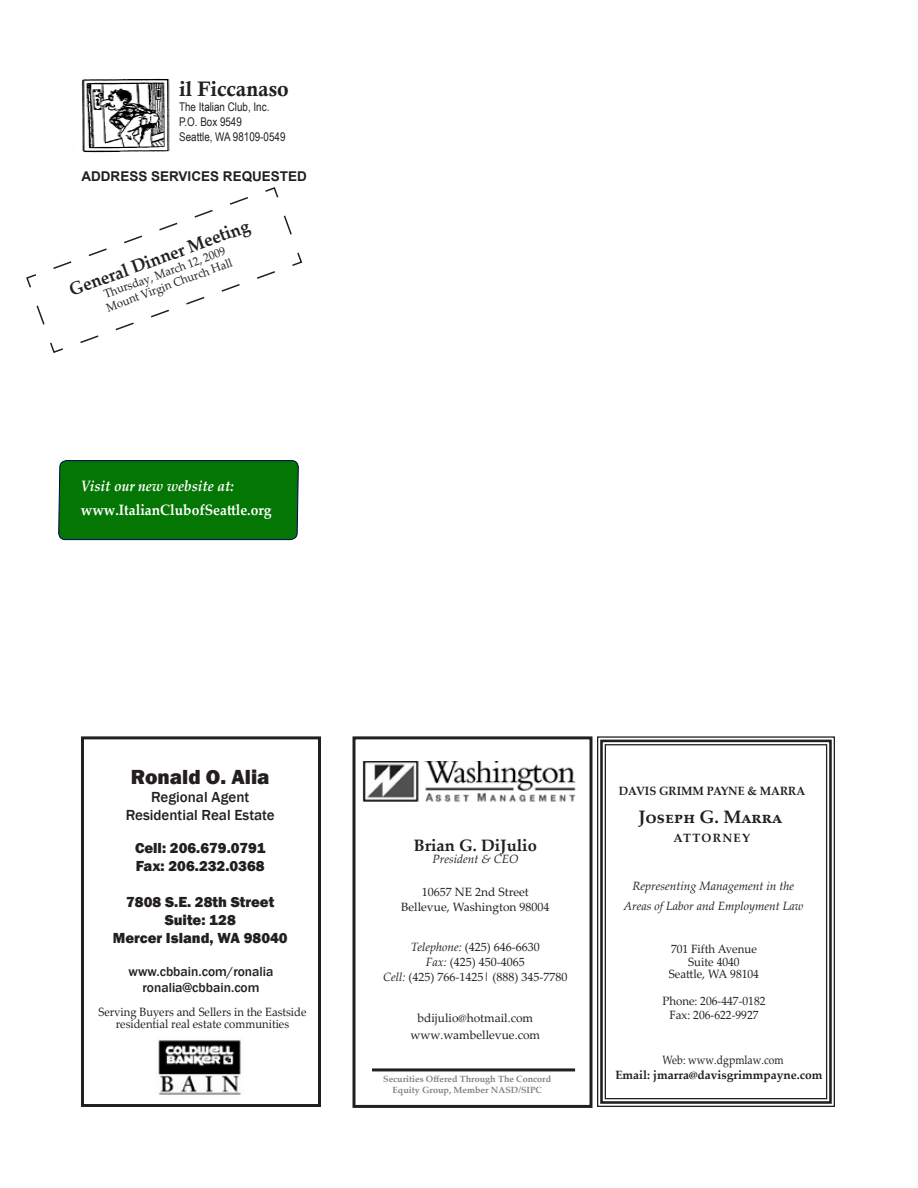
<style>
.page{position:relative;width:918px;height:1188px;background:#fff}
.page>*{position:absolute;margin:0;border:0;box-sizing:border-box;transform-origin:0 0}
.t1{font:800 21px "Franklin Gothic";color:#231f20}
.t2{font:21px "Calis MT Bol";color:#231f20}
.t3{font:700 18px "Palatino Linotype";color:#231f20;scale:.94 1}
.t4{font:700 18px "Palatino Linotype";color:#231f20}
.t5{font:700 16.5px "Palatino Linotype";color:#231f20}
.t6{font:800 15px/18px "Franklin Gothic";color:#231f20}
.t7{font:500 15px/18px "Franklin Gothic";color:#231f20;text-align:center}
.t8{font:700 15px "Palatino Linotype";color:#fff;scale:.92 1}
.t9{font:italic 700 15px "Palatino Linotype";color:#fff;scale:.92 1}
.t10{font:500 13.5px/16.5px "Franklin Gothic";color:#231f20;text-align:center}
.t11{font:700 13.5px "Arial";color:#231f20}
.t12{font:12px/15px "Palatino Linotype";color:#231f20;text-align:center}
.t13{font:12px/13.5px "Palatino Linotype";color:#231f20;scale:.94 1}
.t14{font:12px/13.5px "Palatino Linotype";color:#231f20;text-align:center;scale:.96 1}
.t15{font:italic 12px/19.5px "Palatino Linotype";color:#231f20;text-align:center}
.t16{font:12px/15px "Arial Narrow";color:#231f20}
.t17{font:700 12px "Palatino Linotype";color:#231f20}
.t18{font:700 12px "Palatino Linotype";color:#231f20;scale:.95 1}
.t19{font:12px "Palatino Linotype";color:#231f20;scale:.87 1}
.t20{font:700 9px/10.8px "Palatino Linotype";color:#808285;text-align:center}
.s1{font-style:italic}
</style>
<div class="page">
<img style="left:73px;top:78px;width:97px;height:75px">
<svg style="left:26px;top:187px;width:277px;height:166px"></svg>
<div style="left:58px;top:460px;width:241px;height:80px;background:#037603"></div>
<div style="left:81px;top:736px;width:240px;height:371px;border:3px solid #231f20"></div>
<img style="left:158px;top:1040px;width:83px;height:55px">
<div style="left:352px;top:736px;width:240px;height:372px;border:3px solid #231f20"></div>
<hr style="left:372px;top:1068px;width:203px;height:3px;background:#231f20">
<img style="left:362px;top:762px;width:214px;height:40px">
<svg style="left:597px;top:736px;width:238px;height:371px"></svg>
<div style="left:600px;top:740px;width:232px;height:364px;border:3px solid #231f20"></div>
<div style="left:605px;top:744px;width:222px;height:355px;border:1px solid #231f20"></div>
<h1 class="t2" style="left:179px;top:77px;width:111px">il Ficcanaso</h1>
<p class="t16" style="left:179px;top:99px;width:108px">The Italian Club, Inc.<br>P.O. Box 9549<br>Seattle, WA 98109-0549</p>
<p class="t11" style="left:81px;top:168px;width:11px">ADD</p>
<p class="t11" style="left:111px;top:168px;width:196px">RESS SERVIC ES REQUESTED</p>
<h2 class="t3" style="left:65px;top:278px;width:204px;rotate:-20deg">General Dinner Meeting</h2>
<p class="t13" style="left:100px;top:288px;width:143px;rotate:-20deg">Thursday, March 12, 2009<br>Mount Virgin Church Hall</p>
<p class="t9" style="left:81px;top:476px;width:168px">Visit our new website at:</p>
<p class="t8" style="left:81px;top:499px;width:208px">www.ItalianClubofSeattle.org</p>
<h1 class="t1" style="left:131px;top:764px;width:140px">Ronald O. Alia</h1>
<p class="t7" style="left:126px;top:789px;width:151px">Regional Agent<br>Residential Real Estate</p>
<p class="t6" style="left:135px;top:839px;width:132px">Cell: 206.679.0791<br>Fax: 206.232.0368</p>
<p class="t6" style="left:113px;top:893px;width:176px;text-align:center">7808 S.E. 28th Street<br>Suite: 128<br>Mercer Island, WA 98040</p>
<p class="t10" style="left:129px;top:963px;width:146px">www.cbbain.com/ronalia ronalia@cbbain.com</p>
<p class="t13" style="left:98px;top:1006px;width:223px;line-height:12px;text-align:center">Serving Buyers and Sellers in the Eastside residential real estate communities</p>
<h3 class="t5" style="left:414px;top:833px;width:125px">Brian G. DiJulio</h3>
<p class="t15" style="left:432px;top:848px;width:88px">President &amp; CEO</p>
<p class="t12" style="left:401px;top:884px;width:150px">10657 NE 2nd Street<br>Bellevue, Washington 98004</p>
<p class="t12" style="left:383px;top:939px;width:186px"><span class="s1">Telephone:</span> (425) 646-6630<br><span class="s1">Fax:</span> (425) 450-4065<br><span class="s1">Cell:</span> (425) 766-1425| (888) 345-7780</p>
<p class="t12" style="left:411px;top:1009px;width:131px;line-height:16.5px">bdijulio@hotmail.com www.wambellevue.com</p>
<p class="t20" style="left:383px;top:1074px;width:170px">Securities Offered Through The Concord<br>Equity Group, Member NASD/SIPC</p>
<p class="t18" style="left:619px;top:783px;width:198px">DAVIS GRIMM PAYNE &amp; MARRA</p>
<h2 class="t4" style="left:639px;top:804px;width:144px">Joseph G. Marra</h2>
<p class="t17" style="left:674px;top:829px;width:50px">Attorne</p>
<p class="t17" style="left:742px;top:829px;width:10px">y</p>
<p class="t15" style="left:624px;top:876px;width:181px">Representing Management in the<br>Areas of Labor and Employment Law</p>
<p class="t14" style="left:671px;top:941px;width:91px">701 Fifth Avenue<br>Suite 4040</p>
<p class="t14" style="left:669px;top:967px;width:95px">Seattle, WA 98104</p>
<p class="t14" style="left:662px;top:994px;width:109px">Phone: 206-447-0182<br>Fax: 206-622-9927</p>
<p class="t19" style="left:663px;top:1051px;width:141px">Web: www.dgpmlaw.com</p>
<p class="t17" style="left:615px;top:1066px;width:209px">Email: jmarra@davisgrimmpayne.com</p>
</div>
